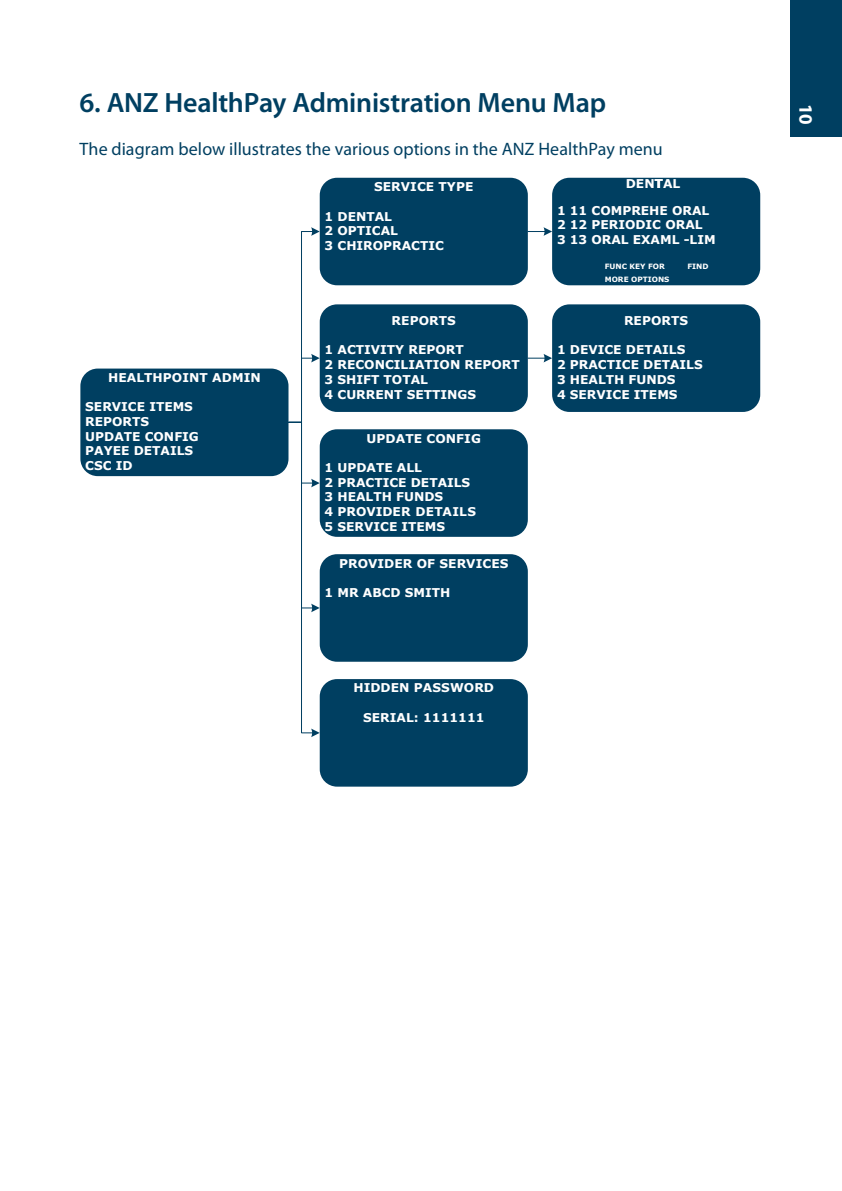
<style>
.page{position:relative;width:842px;height:1191px;background:#fff}
.page>*{position:absolute;margin:0;border:0;box-sizing:border-box;transform-origin:0 0}
.t1{font:600 28px "Myriad Pro";letter-spacing:-.01em;color:#003f61}
.t2{font:700 19px "Myriad Pro";color:#fff}
.t3{font:18px "Myriad Pro";letter-spacing:.005em;color:#003f61}
.t4{font:700 12.2px/14.6px "Verdana";color:#fff}
.t5{font:700 7.4px "Verdana";color:#fff}
</style>
<div class="page">
<div style="left:791px;top:0;width:51px;height:136px;background:#003f61"></div>
<div style="left:80px;top:368px;width:208px;height:108px;background:#003f61;border-radius:17px"></div>
<div style="left:320px;top:178px;width:208px;height:107px;background:#003f61;border-radius:17px"></div>
<div style="left:552px;top:178px;width:208px;height:107px;background:#003f61;border-radius:17px"></div>
<div style="left:320px;top:304px;width:208px;height:108px;background:#003f61;border-radius:17px"></div>
<div style="left:320px;top:429px;width:208px;height:108px;background:#003f61;border-radius:17px"></div>
<div style="left:320px;top:554px;width:208px;height:107px;background:#003f61;border-radius:17px"></div>
<div style="left:320px;top:679px;width:208px;height:107px;background:#003f61;border-radius:17px"></div>
<div style="left:552px;top:304px;width:208px;height:108px;background:#003f61;border-radius:17px"></div>
<svg style="left:287px;top:227px;width:33px;height:510px"></svg>
<svg style="left:528px;top:227px;width:24px;height:9px"></svg>
<svg style="left:528px;top:354px;width:24px;height:8px"></svg>
<h1 class="t1" style="left:79px;top:84px;width:528px">6. ANZ HealthPay Administration Menu Map</h1>
<h3 class="t3" style="left:79px;top:138px;width:585px">The diagram below illustrates the various options in the ANZ HealthPay menu</h3>
<p class="t4" style="left:108px;top:370px;width:154px">HEALTHPOINT ADMIN</p>
<p class="t4" style="left:85px;top:399px;width:115px">SERVICE ITEMS<br>REPORTS<br>UPDATE CONFIG<br>PAYEE DETAILS<br>CSC ID</p>
<p class="t4" style="left:626px;top:176px;width:56px">DENTAL</p>
<p class="t4" style="left:374px;top:179px;width:101px">SERVICE TYPE</p>
<p class="t4" style="left:325px;top:208px;width:121px">1 DENTAL<br>2 OPTICAL<br>3 CHIROPRACTIC</p>
<p class="t4" style="left:557px;top:203px;width:160px">1 11 COMPREHE ORAL<br>2 12 PERIODIC ORAL<br>3 13 ORAL EXAML -LIM</p>
<p class="t5" style="left:605px;top:261px;width:62px">FUNC KEY FOR</p>
<p class="t5" style="left:687px;top:261px;width:23px">FIND</p>
<p class="t5" style="left:605px;top:274px;width:66px">MORE OPTIONS</p>
<p class="t4" style="left:392px;top:313px;width:66px">REPORTS</p>
<p class="t4" style="left:325px;top:342px;width:197px">1 ACTIVITY REPORT<br>2 RECONCILIATION REPORT<br>3 SHIFT TOTAL<br>4 CURRENT SETTINGS</p>
<p class="t4" style="left:367px;top:431px;width:116px">UPDATE CONFIG</p>
<p class="t4" style="left:325px;top:460px;width:153px">1 UPDATE ALL<br>2 PRACTICE DETAILS<br>3 HEALTH FUNDS<br>4 PROVIDER DETAILS<br>5 SERVICE ITEMS</p>
<p class="t4" style="left:339px;top:555px;width:171px">PROVIDER OF SERVICES</p>
<p class="t4" style="left:325px;top:585px;width:127px">1 MR ABCD SMITH</p>
<p class="t4" style="left:624px;top:313px;width:66px">REPORTS</p>
<p class="t4" style="left:557px;top:342px;width:147px">1 DEVICE DETAILS<br>2 PRACTICE DETAILS<br>3 HEALTH FUNDS<br>4 SERVICE ITEMS</p>
<p class="t4" style="left:353px;top:680px;width:142px">HIDDEN PASSWORD</p>
<p class="t4" style="left:363px;top:710px;width:123px">SERIAL: 1111111</p>
<h2 class="t2" style="left:818px;top:104px;width:22px;rotate:90deg">10</h2>
</div>
